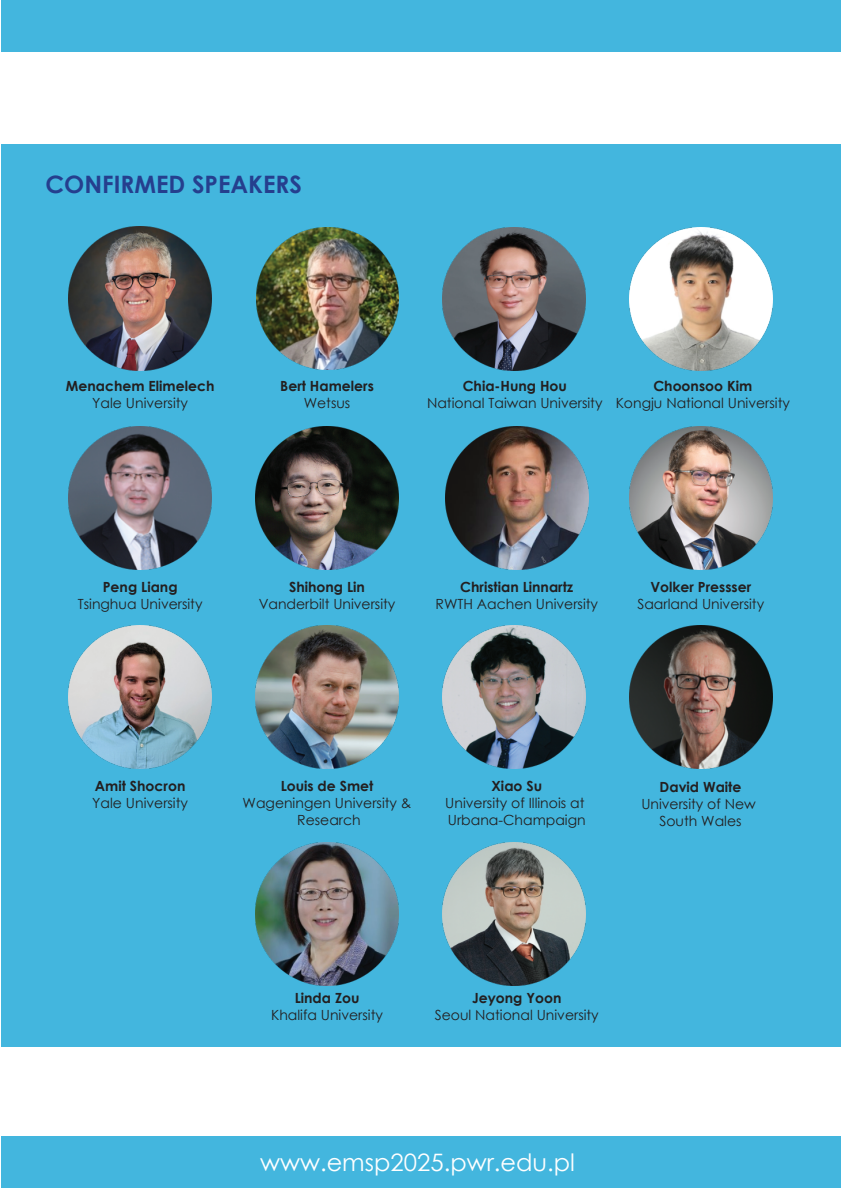
<style>
.page{position:relative;width:841px;height:1188px;background:#fff}
.page>*{position:absolute;margin:0;border:0;box-sizing:border-box;transform-origin:0 0}
.t1{font:24px "Century Gothic";color:#fff}
.t2{font:700 24px "Century Gothic";color:#253f8e}
.t3{font:14px/16.8px "Century Gothic";color:#231f20;text-align:center}
.t4{font:700 14px "Century Gothic";color:#231f20}
</style>
<div class="page">
<div style="left:1px;top:0;width:839px;height:51px;background:#43b6de"></div>
<div style="left:1px;top:145px;width:839px;height:901px;background:#43b6de"></div>
<div style="left:1px;top:1136px;width:839px;height:52px;background:#43b6de"></div>
<img style="left:69px;top:626px;width:143px;height:142px">
<img style="left:442px;top:227px;width:143px;height:143px">
<img style="left:629px;top:227px;width:143px;height:143px">
<img style="left:445px;top:426px;width:143px;height:143px">
<img style="left:629px;top:626px;width:143px;height:143px">
<img style="left:442px;top:842px;width:143px;height:143px">
<img style="left:255px;top:626px;width:143px;height:143px">
<img style="left:255px;top:842px;width:143px;height:143px">
<img style="left:69px;top:227px;width:143px;height:143px">
<img style="left:69px;top:426px;width:143px;height:143px">
<img style="left:255px;top:426px;width:143px;height:143px">
<img style="left:629px;top:426px;width:143px;height:143px">
<img style="left:442px;top:626px;width:143px;height:142px">
<img style="left:256px;top:227px;width:142px;height:142px">
<h1 class="t2" style="left:46px;top:166px;width:258px">CONFIRMED SPEAKERS</h1>
<p class="t4" style="left:66px;top:375px;width:150px">Menachem Elimelech</p>
<p class="t3" style="left:92px;top:394px;width:97px">Yale University</p>
<p class="t4" style="left:280px;top:375px;width:95px">Bert Hamelers</p>
<p class="t3" style="left:304px;top:394px;width:48px">Wetsus</p>
<p class="t4" style="left:462px;top:375px;width:106px">Chia-Hung Hou</p>
<p class="t3" style="left:427px;top:394px;width:177px">National Taiwan University</p>
<p class="t4" style="left:653px;top:375px;width:100px">Choonsoo Kim</p>
<p class="t3" style="left:615px;top:394px;width:176px">Kongju National University</p>
<p class="t4" style="left:103px;top:576px;width:76px">Peng Liang</p>
<p class="t3" style="left:78px;top:595px;width:126px">Tsinghua University</p>
<p class="t4" style="left:289px;top:576px;width:77px">Shihong Lin</p>
<p class="t3" style="left:259px;top:595px;width:138px">Vanderbilt University</p>
<p class="t4" style="left:460px;top:576px;width:115px">Christian Linnartz</p>
<p class="t3" style="left:435px;top:595px;width:164px">RWTH Aachen University</p>
<p class="t4" style="left:650px;top:576px;width:102px">Volker Pressser</p>
<p class="t3" style="left:637px;top:595px;width:128px">Saarland University</p>
<p class="t4" style="left:95px;top:775px;width:92px">Amit Shocron</p>
<p class="t3" style="left:92px;top:794px;width:97px">Yale University</p>
<p class="t4" style="left:280px;top:775px;width:94px">Louis de Smet</p>
<p class="t3" style="left:242px;top:794px;width:170px">Wageningen University &amp;<br>Research</p>
<p class="t4" style="left:491px;top:775px;width:52px">Xiao Su</p>
<p class="t3" style="left:445px;top:794px;width:142px;text-align:left">University of Illinois at<br>Urbana-Champaign</p>
<p class="t4" style="left:659px;top:776px;width:83px">David Waite</p>
<p class="t3" style="left:641px;top:795px;width:116px">University of New<br>South Wales</p>
<p class="t4" style="left:295px;top:987px;width:66px">Linda Zou</p>
<p class="t3" style="left:271px;top:1006px;width:113px">Khalifa University</p>
<p class="t4" style="left:472px;top:987px;width:91px">Jeyong Yoon</p>
<p class="t3" style="left:435px;top:1006px;width:165px">Seoul National University</p>
<h1 class="t1" style="left:260px;top:1145px;width:316px">www.emsp2025.pwr.edu.pl</h1>
</div>
